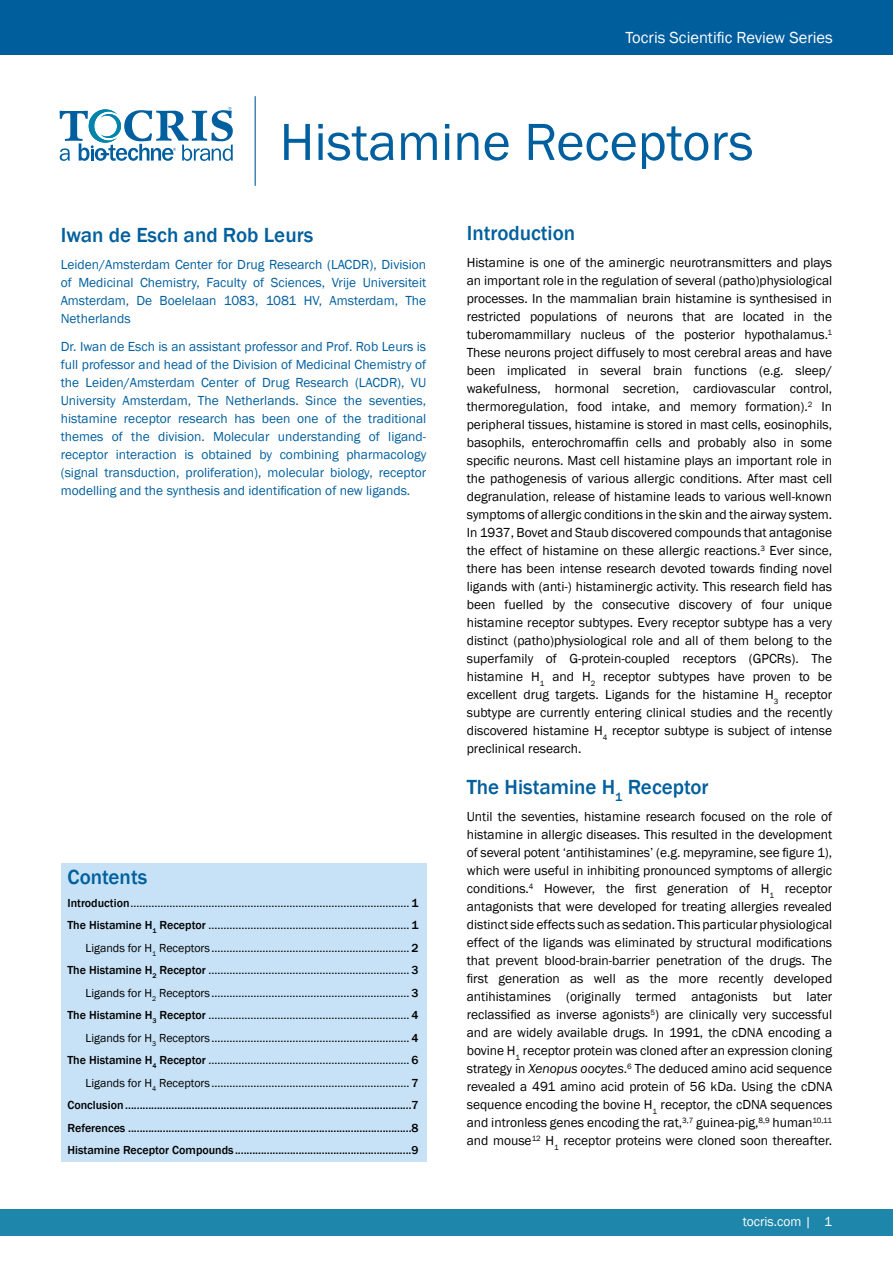
<style>
.page{position:relative;width:893px;height:1263px;background:#fff}
.page>*{position:absolute;margin:0;border:0;box-sizing:border-box;transform-origin:0 0}
.t1{font:54px "Franklin Gothic";color:#005f9e}
.t2{font:500 21px "Franklin Gothic";color:#005f9e}
.t3{font:16.5px "Franklin Gothic";color:#fff}
.t4{font:13.5px/18px "Franklin Gothic";color:#000;text-align:justify}
.t5{font:13.5px/18px "Franklin Gothic";color:#005f9e;text-align:justify}
.t6{font:13.5px "Franklin Gothic";color:#fff}
.t7{font:12px/22.5px "Franklin Gothic";color:#000;text-align:right}
.s1{font-weight:500}
.s2{font-style:italic}
</style>
<div class="page">
<div style="left:61px;top:863px;width:365px;height:298px;background:#c7e2f6"></div>
<hr style="left:255px;top:96px;width:1px;height:90px;background:#005f9e">
<svg style="left:60px;top:107px;width:173px;height:54px"></svg>
<div style="left:0;top:1209px;width:893px;height:26px;background:#1f86ab"></div>
<div style="left:0;top:0;width:893px;height:54px;background:#005e9d"></div>
<p class="t3" style="left:625px;top:27px;width:209px">Tocris Scientific Review Series</p>
<h1 class="t1" style="left:280px;top:108px;width:475px">Histamine Receptors</h1>
<h2 class="t2" style="left:61px;top:222px;width:254px">Iwan de Esch and Rob Leurs</h2>
<p class="t5" style="left:61px;top:256px;width:367px">Leiden/Amsterdam Center for Drug Research (LACDR), Division of Medicinal Chemistry, Faculty of Sciences, Vrije Universiteit Amsterdam, De Boelelaan 1083, 1081 HV, Amsterdam, The Netherlands</p>
<p class="t5" style="left:61px;top:337px;width:367px">Dr. Iwan de Esch is an assistant professor and Prof. Rob Leurs is full professor and head of the Division of Medicinal Chemistry of the Leiden/Amsterdam Center of Drug Research (LACDR), VU University Amsterdam, The Netherlands. Since the seventies, histamine receptor research has been one of the traditional themes of the division. Molecular understanding of ligand&shy;receptor interaction is obtained by combining pharmacology (signal transduction, proliferation), molecular biology, receptor modelling and the synthesis and identification of new ligands.</p>
<h2 class="t2" style="left:68px;top:864px;width:81px">Contents</h2>
<p class="t7" style="left:67px;top:892px;width:353px"><span class="s1">Introduction</span>............................................................................................. <span class="s1">1<br>The Histamine H</span><sub>1</sub> <span class="s1">Receptor</span> ................................................................... <span class="s1">1<br></span>Ligands for H<sub>1</sub> Receptors.................................................................. <span class="s1">2<br>The Histamine H</span><sub>2</sub> <span class="s1">Receptor</span> ................................................................... <span class="s1">3<br></span>Ligands for H<sub>2</sub> Receptors.................................................................. <span class="s1">3<br>The Histamine H</span><sub>3</sub> <span class="s1">Receptor</span> ................................................................... <span class="s1">4<br></span>Ligands for H<sub>3</sub> Receptors.................................................................. <span class="s1">4<br>The Histamine H</span><sub>4</sub> <span class="s1">Receptor</span> ................................................................... <span class="s1">6<br></span>Ligands for H<sub>4</sub> Receptors.................................................................. <span class="s1">7<br>Conclusion ...................................................................................................7<br>References ..................................................................................................8<br>Histamine Receptor Compounds.............................................................9</span></p>
<h2 class="t2" style="left:467px;top:220px;width:110px">Introduction</h2>
<p class="t4" style="left:467px;top:254px;width:367px">Histamine is one of the aminergic neurotransmitters and plays an important role in the regulation of several (patho)physiological processes. In the mammalian brain histamine is synthesised in restricted populations of neurons that are located in the tuberomammillary nucleus of the posterior hypothalamus.<sup>1<br></sup>These neurons project diffusely to most cerebral areas and have been implicated in several brain functions (e.g. sleep/ wakefulness, hormonal secretion, cardiovascular control, thermoregulation, food intake, and memory formation).<sup>2</sup> In peripheral tissues, histamine is stored in mast cells, eosinophils, basophils, enterochromaffin cells and probably also in some specific neurons. Mast cell histamine plays an important role in the pathogenesis of various allergic conditions. After mast cell degranulation, release of histamine leads to various well-known symptoms of allergic conditions in the skin and the airway system.<br>In 1937, Bovet and Staub discovered compounds that antagonise the effect of histamine on these allergic reactions.<sup>3</sup> Ever since, there has been intense research devoted towards finding novel ligands with (anti-) histaminergic activity. This research field has been fuelled by the consecutive discovery of four unique histamine receptor subtypes. Every receptor subtype has a very distinct (patho)physiological role and all of them belong to the superfamily of G‑protein‑coupled receptors (GPCRs). The histamine H<sub>1</sub> and H<sub>2</sub> receptor subtypes have proven to be excellent drug targets. Ligands for the histamine H<sub>3</sub> receptor subtype are currently entering clinical studies and the recently discovered histamine H<sub>4</sub> receptor subtype is subject of intense preclinical research.</p>
<h2 class="t2" style="left:467px;top:774px;width:243px">The Histamine H<sub>1</sub> Receptor</h2>
<p class="t4" style="left:467px;top:808px;width:367px">Until the seventies, histamine research focused on the role of histamine in allergic diseases. This resulted in the development of several potent ‘antihistamines’ (e.g. mepyramine, see figure 1), which were useful in inhibiting pronounced symptoms of allergic conditions.<sup>4</sup> However, the first generation of H<sub>1</sub> receptor antagonists that were developed for treating allergies revealed distinct side effects such as sedation. This particular physiological effect of the ligands was eliminated by structural modifications that prevent blood-brain-barrier penetration of the drugs. The first generation as well as the more recently developed antihistamines (originally termed antagonists but later reclassified as inverse agonists<sup>5</sup>) are clinically very successful and are widely available drugs. In 1991, the cDNA encoding a bovine H<sub>1</sub> receptor protein was cloned after an expression cloning strategy in <span class="s2">Xenopus oocytes</span>.<sup>6</sup> The deduced amino acid sequence revealed a 491 amino acid protein of 56 kDa. Using the cDNA sequence encoding the bovine H<sub>1</sub> receptor, the cDNA sequences and intronless genes encoding the rat,<sup>3,7</sup> guinea-pig,<sup>8,9</sup> human<sup>10,11 </sup>and mouse<sup>12</sup> H<sub>1</sub> receptor proteins were cloned soon thereafter.</p>
<p class="t6" style="left:743px;top:1213px;width:91px">tocris.com | 1</p>
</div>
